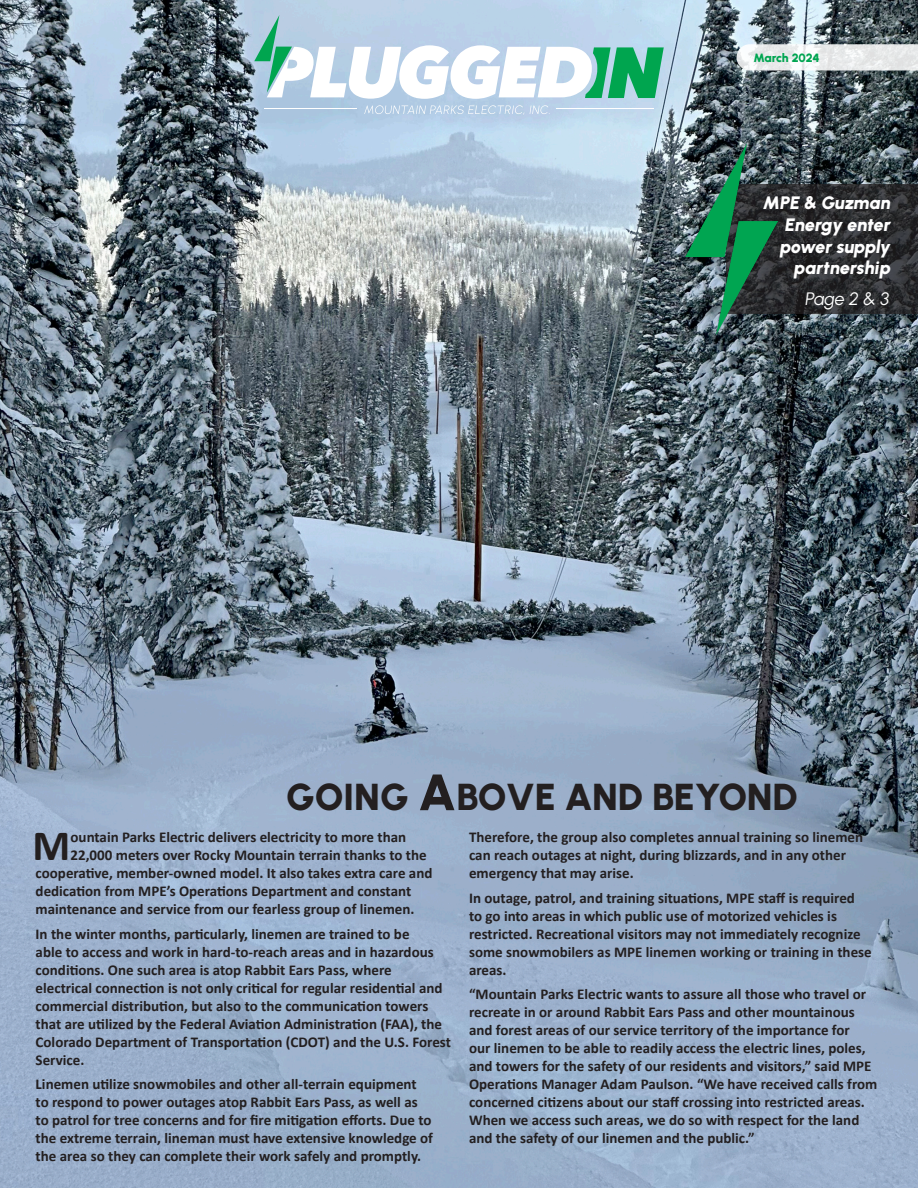
<style>
.page{position:relative;width:918px;height:1188px;background:#fff}
.page>*{position:absolute;margin:0;border:0;box-sizing:border-box;transform-origin:0 0}
.t1{font:700 43.35px "Calibri";color:#231f20}
.t2{font:900 37.5px "Urbanist";letter-spacing:-.015em;color:#231f20}
.t3{font:italic 900 18px/21.6px "Urbanist";letter-spacing:-.015em;color:#fff;text-align:right}
.t4{font:italic 18px "Urbanist";color:#fff}
.t5{font:700 15px/18px "Calibri";color:#231f20}
.t6{font:900 12px "Urbanist";letter-spacing:-.025em;color:#00a551}
.s1{font-size:51px}
</style>
<div class="page">
<img style="left:0;top:0;width:918px;height:1188px">
<svg style="left:737px;top:44px;width:181px;height:27px"></svg>
<svg style="left:254px;top:15px;width:410px;height:84px"></svg>
<svg style="left:364px;top:105px;width:186px;height:10px;background:#bfd3e8"></svg>
<hr style="left:264px;top:109px;width:93px;height:1px;background:#fff">
<hr style="left:556px;top:109px;width:98px;height:1px;background:#fff">
<svg style="left:778px;top:185px;width:140px;height:129px;background:#2b2c2e"></svg>
<img style="left:685px;top:144px;width:93px;height:190px">
<p class="t6" style="left:754px;top:50px;width:67px">March 2024</p>
<p class="t3" style="left:763px;top:192px;width:129px">MPE &amp; Guzman<br>Energy enter power supply partnership</p>
<p class="t4" style="left:806px;top:287px;width:85px">Page 2 &amp; 3</p>
<p class="t2" style="left:286px;top:773px;width:513px">GOING <span class="s1">A</span>BOVE AND BEYOND</p>
<p class="t1" style="left:33px;top:815px;width:39px">M</p>
<p class="t5" style="left:71px;top:828px;width:337px">ountain Parks Electric delivers electricity to more than</p>
<p class="t5" style="left:71px;top:846px;width:358px">22,000 meters over Rocky Mountain terrain thanks to the</p>
<p class="t5" style="left:36px;top:864px;width:398px">cooperative, member-owned model. It also takes extra care and</p>
<p class="t5" style="left:36px;top:882px;width:377px">dedication from MPE’s Operations Department and constant</p>
<p class="t5" style="left:36px;top:900px;width:380px">maintenance and service from our fearless group of linemen.</p>
<p class="t5" style="left:36px;top:924px;width:417px">In the winter months, particularly, linemen are trained to be<br>able to access and work in hard-to-reach areas and in hazardous conditions. One such area is atop Rabbit Ears Pass, where electrical connection is not only critical for regular residential and commercial distribution, but also to the communication towers that are utilized by the Federal Aviation Administration (FAA), the Colorado Department of Transportation (CDOT) and the U.S. Forest Service.</p>
<p class="t5" style="left:36px;top:1075px;width:399px">Linemen utilize snowmobiles and other all-terrain equipment to respond to power outages atop Rabbit Ears Pass, as well as to patrol for tree concerns and for fire mitigation efforts. Due to the extreme terrain, lineman must have extensive knowledge of the area so they can complete their work safely and promptly.</p>
<p class="t5" style="left:469px;top:828px;width:396px">Therefore, the group also completes annual training so linemen can reach outages at night, during blizzards, and in any other emergency that may arise.</p>
<p class="t5" style="left:469px;top:888px;width:404px">In outage, patrol, and training situations, MPE staff is required to go into areas in which public use of motorized vehicles is restricted. Recreational visitors may not immediately recognize some snowmobilers as MPE linemen working or training in these areas.</p>
<p class="t5" style="left:469px;top:985px;width:410px">“Mountain Parks Electric wants to assure all those who travel or recreate in or around Rabbit Ears Pass and other mountainous and forest areas of our service territory of the importance for<br>our linemen to be able to readily access the electric lines, poles, and towers for the safety of our residents and visitors,” said MPE Operations Manager Adam Paulson. “We have received calls from concerned citizens about our staff crossing into restricted areas.<br>When we access such areas, we do so with respect for the land and the safety of our linemen and the public.”</p>
</div>
